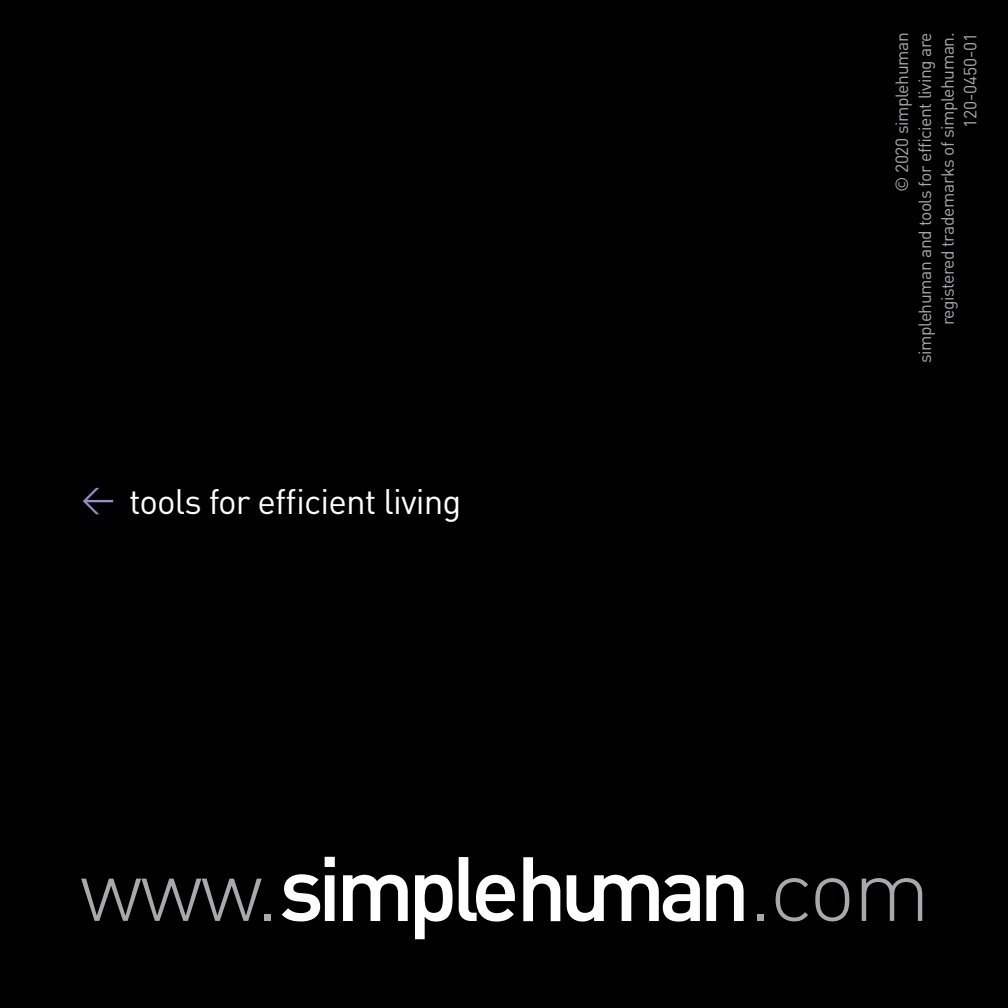
<style>
.page{position:relative;width:1008px;height:1008px;background:#000}
.page>*{position:absolute;margin:0;border:0;box-sizing:border-box;transform-origin:0 0}
.t1{font:300 87.85px "DIN";letter-spacing:-.025em;color:#a7a9ac}
.t2{font:35px "DIN";letter-spacing:-.025em;color:#fff}
.t3{font:17.5px/22.8px "DIN";letter-spacing:-.025em;color:#a7a9ac;text-align:right}
.s1{font-size:33.25px;color:#9c8dc3}
</style>
<div class="page">
<svg style="left:325px;top:857px;width:10px;height:10px"></svg>
<svg style="left:343px;top:875px;width:65px;height:46px"></svg>
<svg style="left:459px;top:857px;width:56px;height:65px"></svg>
<svg style="left:567px;top:875px;width:133px;height:47px"></svg>
<svg style="left:706px;top:875px;width:38px;height:46px"></svg>
<svg style="left:282px;top:874px;width:53px;height:47px"></svg>
<svg style="left:523px;top:857px;width:37px;height:64px"></svg>
<svg style="left:415px;top:875px;width:38px;height:64px"></svg>
<h2 class="t2" style="left:81px;top:480px;width:382px"><span class="s1">&lt;</span> tools for efficient living</h2>
<p class="t3" style="left:890px;top:363px;width:332px;rotate:-90deg">© 2020 simplehuman<br>simplehuman and tools for efficient living are registered trademarks of simplehuman.<br>120-0450-01</p>
<h1 class="t1" style="left:80px;top:835px;width:200px">www.</h1>
<h1 class="t1" style="left:749px;top:835px;width:183px">.com</h1>
</div>
